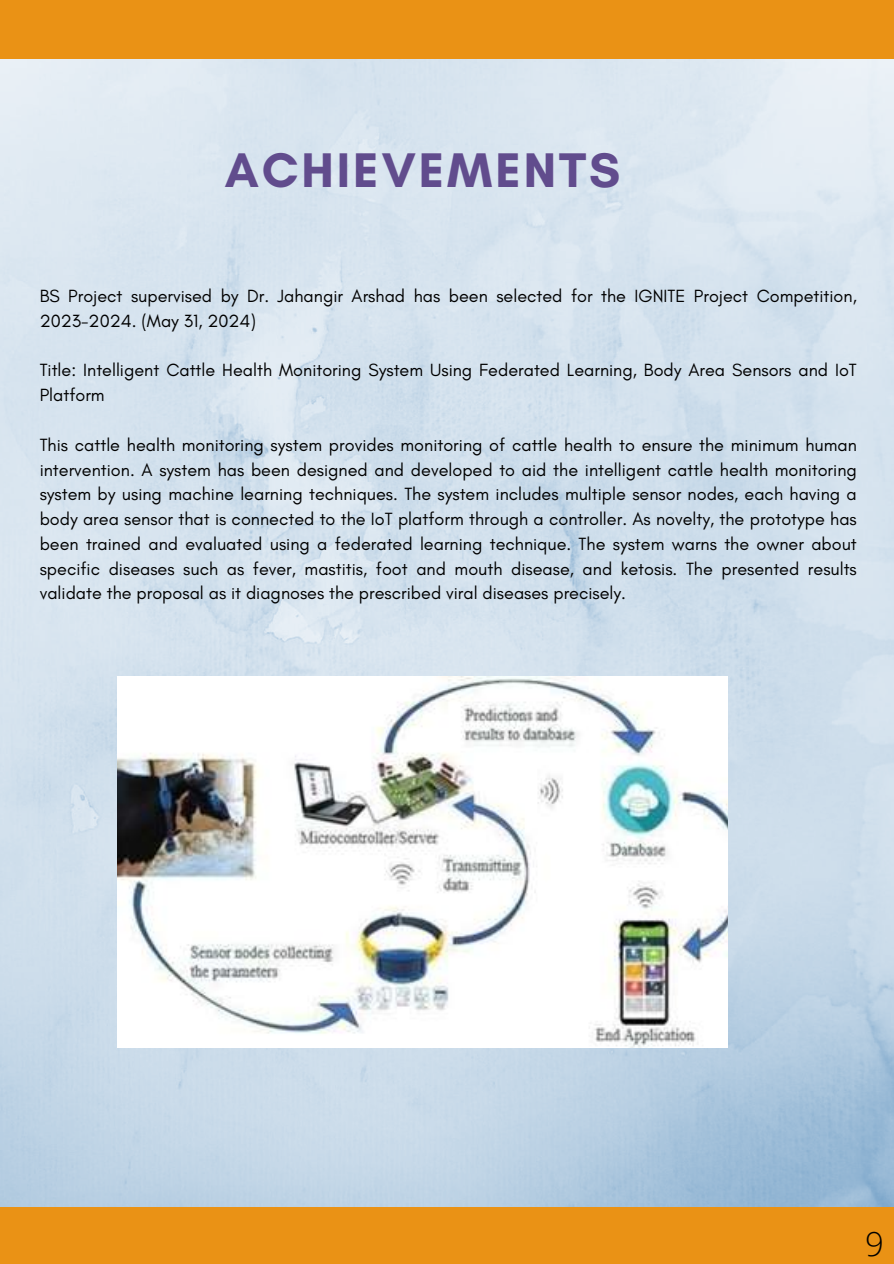
<style>
.page{position:relative;width:894px;height:1264px;background:#fff}
.page>*{position:absolute;margin:0;border:0;box-sizing:border-box;transform-origin:0 0}
.t1{font:700 49.5px "Glacial Indifference";letter-spacing:.06em;color:#614c8d}
.t2{font:300 33px "Open Sans";color:#000}
.t3{font:18px/24.8px "Glacial Indifference";color:#000}
</style>
<div class="page">
<img style="left:0;top:59px;width:893px;height:1148px">
<div style="left:0;top:0;width:893px;height:59px;background:#ea9215"></div>
<div style="left:0;top:1207px;width:893px;height:56px;background:#ea9215"></div>
<img style="left:118px;top:676px;width:609px;height:371px">
<h1 class="t1" style="left:225px;top:140px;width:397px">ACHIEVEMENTS</h1>
<p class="t3" style="left:40px;top:283px;width:818px">BS Project supervised by Dr. Jahangir Arshad has been selected for the IGNITE Project Competition,<br>2023-2024. (May 31, 2024)</p>
<p class="t3" style="left:40px;top:358px;width:818px">Title: Intelligent Cattle Health Monitoring System Using Federated Learning, Body Area Sensors and IoT<br>Platform</p>
<p class="t3" style="left:40px;top:432px;width:818px;text-align:justify">This cattle health monitoring system provides monitoring of cattle health to ensure the minimum human intervention. A system has been designed and developed to aid the intelligent cattle health monitoring system by using machine learning techniques. The system includes multiple sensor nodes, each having a body area sensor that is connected to the IoT platform through a controller. As novelty, the prototype has been trained and evaluated using a federated learning technique. The system warns the owner about specific diseases such as fever, mastitis, foot and mouth disease, and ketosis. The presented results validate the proposal as it diagnoses the prescribed viral diseases precisely.</p>
<h2 class="t2" style="left:864px;top:1220px;width:20px">9</h2>
</div>
